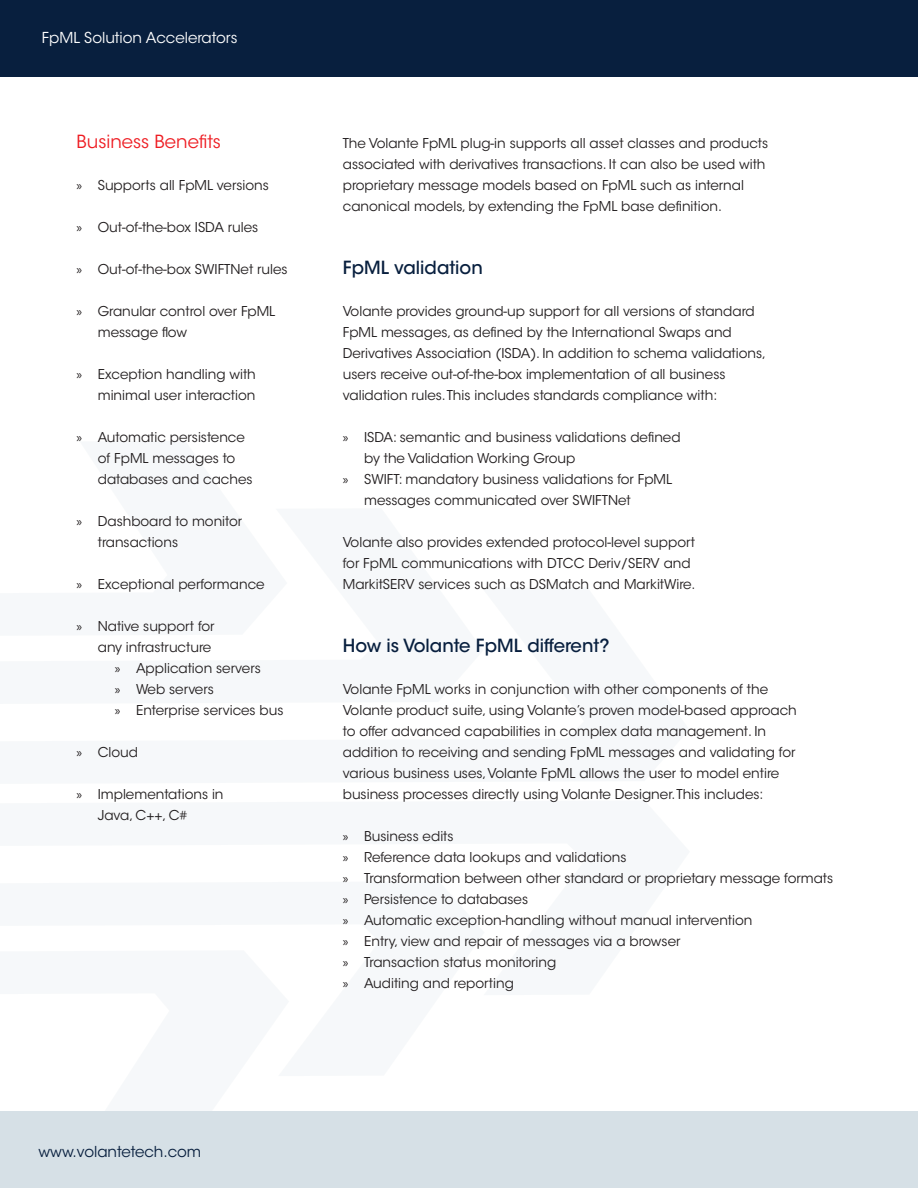
<style>
.page{position:relative;width:918px;height:1188px;background:#fff}
.page>*{position:absolute;margin:0;border:0;box-sizing:border-box;transform-origin:0 0}
.Heading_2{font:500 18px "ITC Avant Garde Std";color:#081f3e}
.Left_column_H1{font:18px "ITC Avant Garde Std";color:#ee1d23}
.t1{font:15px "ITC Avant Garde Std";color:#fff}
.t2{font:15px "ITC Avant Garde Std";color:#081f3e}
.t3{font:13.5px/21px "ITC Avant Garde Std";color:#231f20}
.s1{font-family:"Myriad Pro"}
</style>
<div class="page">
<div style="left:0;top:0;width:918px;height:77px;background:#081f3e"></div>
<div style="left:0;top:1111px;width:918px;height:77px;background:#d6e0e6"></div>
<p class="t1" style="left:42px;top:28px;width:197px">FpML Solution Accelerators</p>
<p class="Left_column_H1" style="left:77px;top:130px;width:146px">Business Benefits</p>
<p class="t3" style="left:77px;top:175px;width:194px"><span class="s1">»</span> Supports all FpML versions</p>
<p class="t3" style="left:77px;top:217px;width:183px"><span class="s1">»</span> Out-of-the-box ISDA rules</p>
<p class="t3" style="left:77px;top:259px;width:213px"><span class="s1">»</span> Out-of-the-box SWIFTNet rules</p>
<p class="t3" style="left:98px;top:301px;width:179px;text-indent:-21px"><span class="s1">»</span> Granular control over FpML message flow</p>
<p class="t3" style="left:77px;top:364px;width:181px;text-align:right"><span class="s1">»</span> Exception handling with minimal user interaction</p>
<p class="t3" style="left:98px;top:427px;width:156px;text-indent:-21px"><span class="s1">»</span> Automatic persistence of FpML messages to databases and caches</p>
<p class="t3" style="left:98px;top:511px;width:146px;text-indent:-21px"><span class="s1">»</span> Dashboard to monitor transactions</p>
<p class="t3" style="left:77px;top:574px;width:190px"><span class="s1">»</span> Exceptional performance</p>
<p class="t3" style="left:77px;top:616px;width:140px;text-align:right"><span class="s1">»</span> Native support for any infrastructure</p>
<p class="t3" style="left:115px;top:658px;width:148px"><span class="s1">»</span> Application servers</p>
<p class="t3" style="left:115px;top:679px;width:101px"><span class="s1">»</span> Web servers</p>
<p class="t3" style="left:115px;top:700px;width:170px"><span class="s1">»</span> Enterprise services bus</p>
<p class="t3" style="left:77px;top:742px;width:63px"><span class="s1">»</span> Cloud</p>
<p class="t3" style="left:98px;top:784px;width:127px;text-indent:-21px"><span class="s1">»</span> Implementations in<br>Java, C++, C#</p>
<p class="t3" style="left:343px;top:133px;width:427px">The Volante FpML plug-in supports all asset classes and products associated with derivatives transactions. It can also be used with proprietary message models based on FpML such as internal canonical models, by extending the FpML base definition.</p>
<p class="Heading_2" style="left:343px;top:256px;width:142px">FpML validation</p>
<p class="t3" style="left:343px;top:301px;width:425px">Volante provides ground-up support for all versions of standard FpML messages, as defined by the International Swaps and Derivatives Association (ISDA). In addition to schema validations, users receive out-of-the-box implementation of all business validation rules. This includes standards compliance with:</p>
<p class="t3" style="left:364px;top:427px;width:318px;text-indent:-21px"><span class="s1">»</span> ISDA: semantic and business validations defined by the Validation Working Group</p>
<p class="t3" style="left:364px;top:469px;width:310px;text-indent:-21px"><span class="s1">»</span> SWIFT: mandatory business validations for FpML messages communicated over SWIFTNet</p>
<p class="t3" style="left:343px;top:532px;width:354px">Volante also provides extended protocol-level support for FpML communications with DTCC Deriv/SERV and<br>MarkitSERV services such as DSMatch and MarkitWire.</p>
<p class="Heading_2" style="left:343px;top:634px;width:268px">How is Volante FpML different?</p>
<p class="t3" style="left:343px;top:679px;width:456px">Volante FpML works in conjunction with other components of the Volante product suite, using Volante’s proven model-based approach to offer advanced capabilities in complex data management. In addition to receiving and sending FpML messages and validating for various business uses, Volante FpML allows the user to model entire business processes directly using Volante Designer. This includes:</p>
<p class="t3" style="left:343px;top:826px;width:112px"><span class="s1">»</span> Business edits</p>
<p class="t3" style="left:343px;top:847px;width:285px"><span class="s1">»</span> Reference data lookups and validations</p>
<p class="t3" style="left:343px;top:868px;width:492px"><span class="s1">»</span> Transformation between other standard or proprietary message formats</p>
<p class="t3" style="left:343px;top:889px;width:187px"><span class="s1">»</span> Persistence to databases</p>
<p class="t3" style="left:343px;top:910px;width:411px"><span class="s1">»</span> Automatic exception-handling without manual intervention</p>
<p class="t3" style="left:343px;top:931px;width:339px"><span class="s1">»</span> Entry, view and repair of messages via a browser</p>
<p class="t3" style="left:343px;top:952px;width:215px"><span class="s1">»</span> Transaction status monitoring</p>
<p class="t3" style="left:343px;top:973px;width:173px"><span class="s1">»</span> Auditing and reporting</p>
<p class="t2" style="left:38px;top:1143px;width:164px">www.volantetech.com</p>
</div>
